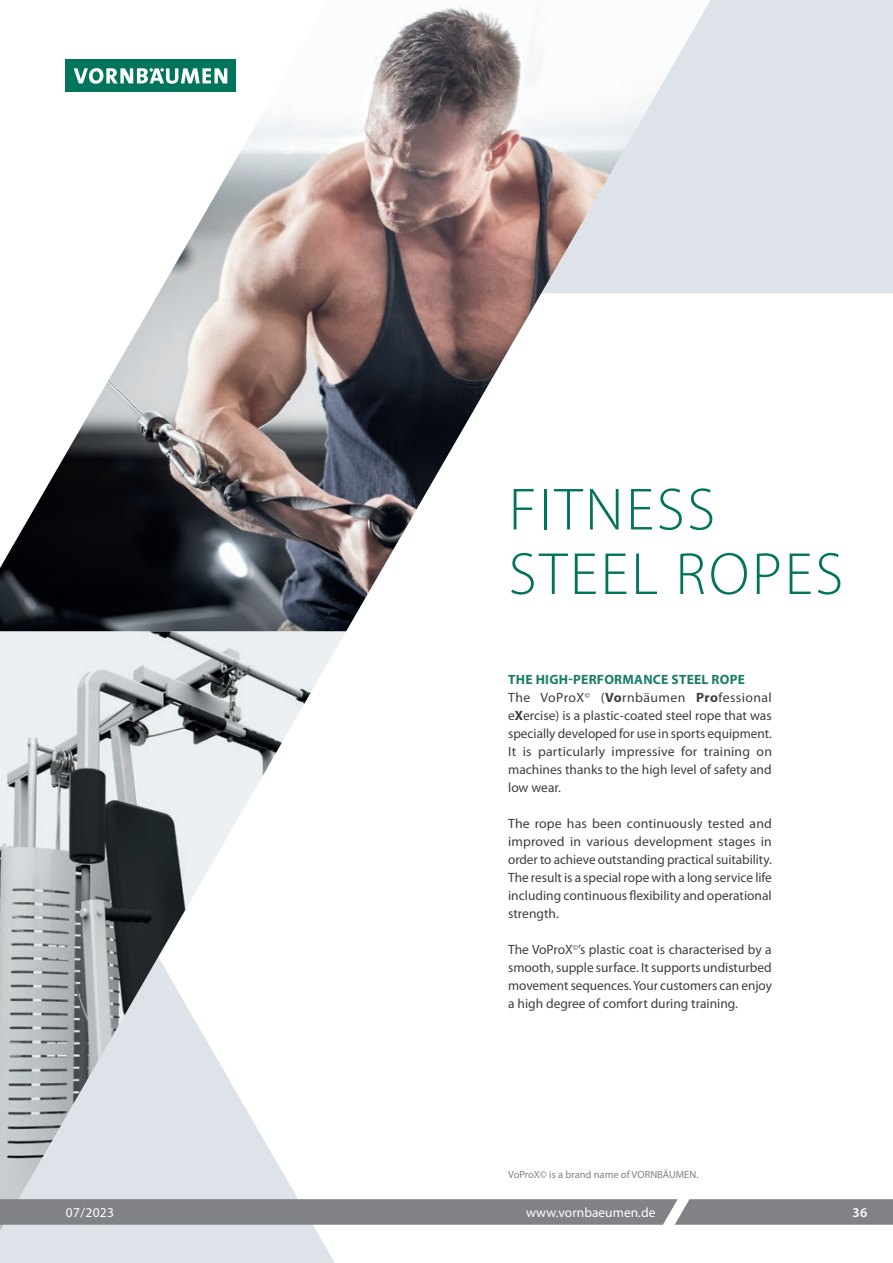
<style>
.page{position:relative;width:893px;height:1263px;background:#fff}
.page>*{position:absolute;margin:0;border:0;box-sizing:border-box;transform-origin:0 0}
.t1{font:300 60px/64.5px "Myriad Pro";letter-spacing:.045em;color:#01745c}
.t2{font:13.5px/18px "Myriad Pro";color:#3e3e3f;text-align:justify}
.t3{font:13.5px "Myriad Pro";color:#fff}
.t4{font:600 13.5px "Myriad Pro";color:#fff}
.t5{font:10.5px "Myriad Pro";color:#808285}
.s1{font-weight:700;color:#1c7d67}
.s2{font-weight:700}
</style>
<div class="page">
<div style="left:0;top:1231px;width:335px;height:32px;background:#dde3e8"></div>
<div style="left:711px;top:0;width:182px;height:293px;background:#dde3e8"></div>
<img style="left:0;top:0;width:711px;height:631px">
<img style="left:0;top:631px;width:346px;height:600px">
<div style="left:66px;top:60px;width:170px;height:32px;background:#01745c"></div>
<svg style="left:74px;top:68px;width:153px;height:16px"></svg>
<svg style="left:0;top:1199px;width:893px;height:26px;background:#838588"></svg>
<h1 class="t1" style="left:509px;top:477px;width:336px">FITNESS<br>STEEL ROPES</h1>
<p class="t2" style="left:508px;top:670px;width:265px;text-align:left"><span class="s1">THE HIGH-PERFORMANCE STEEL ROPE<br></span>The VoProX<sup>©</sup> (<span class="s2">Vo</span>rnbäumen <span class="s2">Pro</span>fessional e<span class="s2">X</span>ercise) is a plastic-coated steel rope that was specially developed for use in sports equipment.<br>It is particularly impressive for training on machines thanks to the high level of safety and low wear.</p>
<p class="t2" style="left:508px;top:814px;width:265px">The rope has been continuously tested and improved in various development stages in order to achieve outstanding practical suitability.<br>The result is a special rope with a long service life including continuous flexibility and operational strength.</p>
<p class="t2" style="left:508px;top:940px;width:265px">The VoProX<sup>©</sup>’s plastic coat is characterised by a smooth, supple surface. It supports undisturbed movement sequences. Your customers can enjoy a high degree of comfort during training.</p>
<p class="t5" style="left:508px;top:1168px;width:192px">VoProX© is a brand name of VORNBÄUMEN.</p>
<p class="t3" style="left:526px;top:1204px;width:131px">www.vornbaeumen.de</p>
<p class="t3" style="left:66px;top:1204px;width:50px">07/2023</p>
<p class="t4" style="left:853px;top:1204px;width:16px">36</p>
</div>
